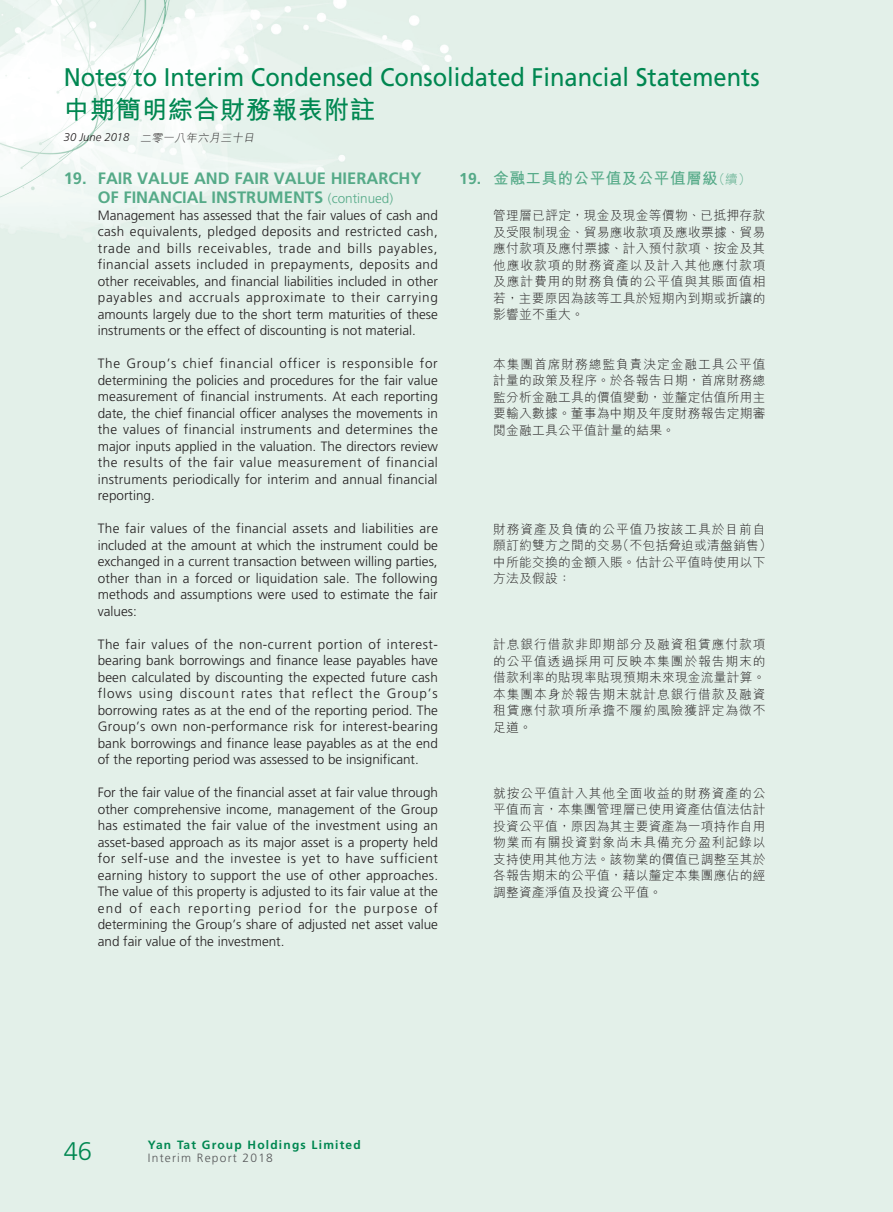
<style>
.page{position:relative;width:893px;height:1212px;background:#fff}
.page>*{position:absolute;margin:0;border:0;box-sizing:border-box;transform-origin:0 0}
.t1{font:25.5px "Frutiger LT Std";color:#008751;scale:.93 1}
.t2{font:700 25.5px "M Hei HK";letter-spacing:.02em;color:#008751}
.t3{font:300 25.5px "Frutiger LT Std";color:#008751}
._01_H1_E{font:700 16.5px/19.5px "Frutiger LT Std";color:#5a8;text-align:center}
._001_H1_C{font:700 15.75px "M Hei HK";letter-spacing:.02em;color:#5a8}
._00_txt_E{font:300 13.5px/16.5px "Frutiger LT Std";color:#231f20;text-align:justify}
._000_txt_C{font:300 12.75px/16.5px "M Hei HK";letter-spacing:.02em;color:#231f20;text-align:justify}
.t4{font:700 12px "Frutiger LT Std";letter-spacing:.1em;color:#008751}
.t5{font:300 12px "Frutiger LT Std";letter-spacing:.1em;color:#57585a}
.t6{font:italic 300 11.25px "Frutiger LT Std";color:#231f20}
.s1{font-family:"M Hei HK"}
.s2{font-weight:300;font-size:13.5px}
.s3{font-family:"Frutiger LT Std"}
.s4{font-weight:300;font-size:12.75px}
</style>
<div class="page">
<h1 class="t1" style="left:64px;top:62px;width:750px">Notes to Interim Condensed Consolidated Financial Statements</h1>
<h1 class="t2" style="left:64px;top:91px;width:313px">中期簡明綜合財務報表附註</h1>
<p class="t6" style="left:64px;top:131px;width:194px">30 June 2018 <span class="s1">二零一八年六月三十日</span></p>
<p class="_01_H1_E" style="left:64px;top:168px;width:359px">19. FAIR VALUE AND FAIR VALUE HIERARCHY<br>OF FINANCIAL INSTRUMENTS <span class="s2">(continued)</span></p>
<p class="_00_txt_E" style="left:98px;top:207px;width:342px">Management has assessed that the fair values of cash and cash equivalents, pledged deposits and restricted cash, trade and bills receivables, trade and bills payables, financial assets included in prepayments, deposits and other receivables, and financial liabilities included in other payables and accruals approximate to their carrying amounts largely due to the short term maturities of these instruments or the effect of discounting is not material.</p>
<p class="_00_txt_E" style="left:98px;top:356px;width:342px">The Group’s chief financial officer is responsible for determining the policies and procedures for the fair value measurement of financial instruments. At each reporting date, the chief financial officer analyses the movements in the values of financial instruments and determines the major inputs applied in the valuation. The directors review the results of the fair value measurement of financial instruments periodically for interim and annual financial reporting.</p>
<p class="_00_txt_E" style="left:98px;top:521px;width:342px">The fair values of the financial assets and liabilities are included at the amount at which the instrument could be exchanged in a current transaction between willing parties, other than in a forced or liquidation sale. The following methods and assumptions were used to estimate the fair values:</p>
<p class="_00_txt_E" style="left:98px;top:636px;width:342px">The fair values of the non-current portion of interest&shy;bearing bank borrowings and finance lease payables have been calculated by discounting the expected future cash flows using discount rates that reflect the Group’s borrowing rates as at the end of the reporting period. The Group’s own non-performance risk for interest-bearing bank borrowings and finance lease payables as at the end of the reporting period was assessed to be insignificant.</p>
<p class="_00_txt_E" style="left:98px;top:785px;width:342px">For the fair value of the financial asset at fair value through other comprehensive income, management of the Group has estimated the fair value of the investment using an asset-based approach as its major asset is a property held for self-use and the investee is yet to have sufficient earning history to support the use of other approaches.<br>The value of this property is adjusted to its fair value at the end of each reporting period for the purpose of determining the Group’s share of adjusted net asset value and fair value of the investment.</p>
<p class="_001_H1_C" style="left:459px;top:167px;width:293px"><span class="s3">19.</span> 金融工具的公平值及公平值層級<span class="s4">（續）</span></p>
<p class="_000_txt_C" style="left:493px;top:207px;width:274px">管理層已評定，現金及現金等價物、已抵押存款及受限制現金、貿易應收款項及應收票據、貿易應付款項及應付票據、計入預付款項、按金及其他應收款項的財務資產以及計入其他應付款項及應計費用的財務負債的公平值與其賬面值相若，主要原因為該等工具於短期內到期或折讓的影響並不重大。</p>
<p class="_000_txt_C" style="left:493px;top:356px;width:274px">本集團首席財務總監負責決定金融工具公平值計量的政策及程序。於各報告日期，首席財務總監分析金融工具的價值變動，並釐定估值所用主要輸入數據。董事為中期及年度財務報告定期審閱金融工具公平值計量的結果。</p>
<p class="_000_txt_C" style="left:493px;top:521px;width:280px;text-align:left">財務資產及負債的公平值乃按該工具於目前自願訂約雙方之間的交易（不包括脅迫或清盤銷售）中所能交換的金額入賬。估計公平值時使用以下方法及假設：</p>
<p class="_000_txt_C" style="left:493px;top:636px;width:274px">計息銀行借款非即期部分及融資租賃應付款項的公平值透過採用可反映本集團於報告期末的借款利率的貼現率貼現預期未來現金流量計算。本集團本身於報告期末就計息銀行借款及融資租賃應付款項所承擔不履約風險獲評定為微不足道。</p>
<p class="_000_txt_C" style="left:493px;top:785px;width:274px">就按公平值計入其他全面收益的財務資產的公平值而言，本集團管理層已使用資產估值法估計投資公平值，原因為其主要資產為一項持作自用物業而有關投資對象尚未具備充分盈利記錄以支持使用其他方法。該物業的價值已調整至其於各報告期末的公平值，藉以釐定本集團應佔的經調整資產淨值及投資公平值。</p>
<p class="t4" style="left:148px;top:1137px;width:214px">Yan Tat Group Holdings Limited</p>
<h1 class="t3" style="left:64px;top:1136px;width:30px">46</h1>
<p class="t5" style="left:148px;top:1151px;width:126px">Interim Report 2018</p>
</div>
